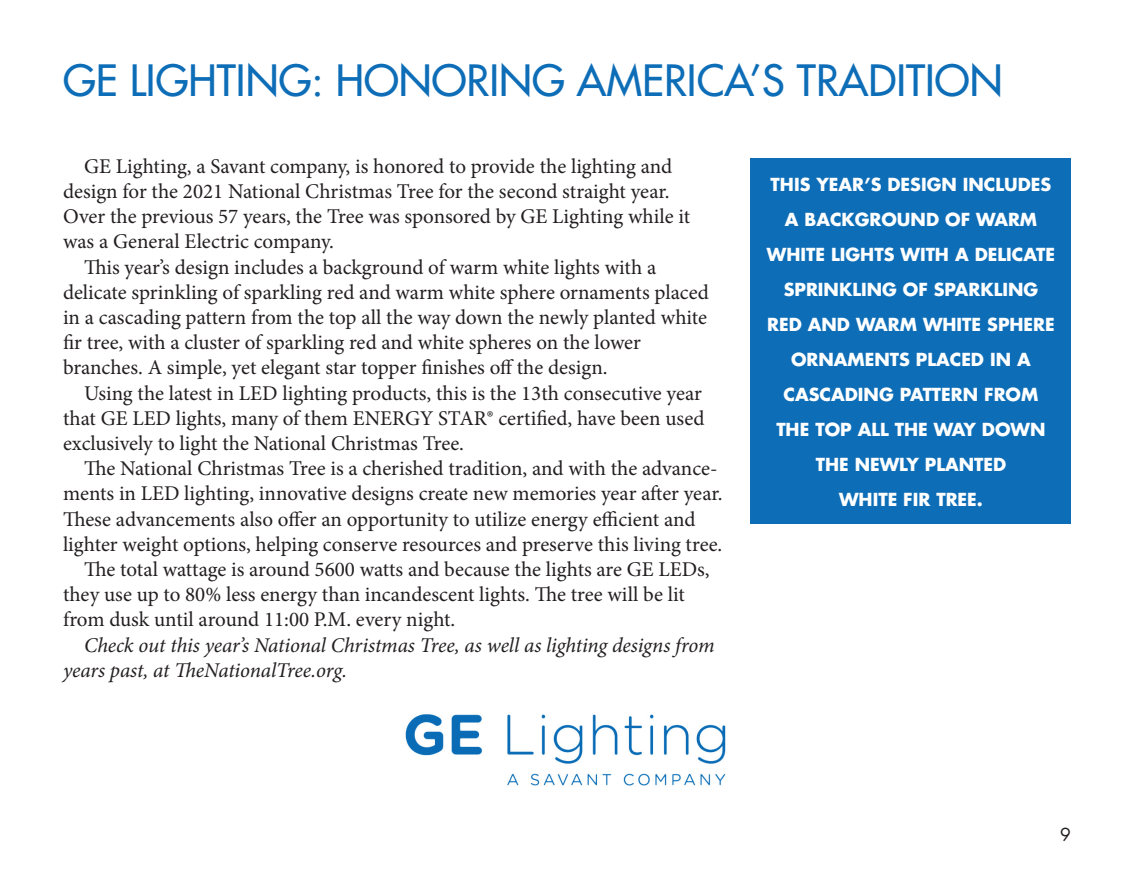
<style>
.page{position:relative;width:1134px;height:882px;background:#fff}
.page>*{position:absolute;margin:0;border:0;box-sizing:border-box;transform-origin:0 0}
.t1{font:42px "Futura";color:#0d6db7}
.t2{font:21px/25.2px "Minion Pro";color:#231f20}
.t3{font:italic 21px/25.2px "Minion Pro";letter-spacing:-.01em;color:#231f20}
.t4{font:700 17.5px/35px "Futura";color:#fff;text-align:center}
.t5{font:17.5px "Futura";color:#231f20}
</style>
<div class="page">
<div style="left:751px;top:158px;width:320px;height:366px;background:#0d6db7"></div>
<img style="left:405px;top:714px;width:321px;height:72px">
<p class="t1" style="left:63px;top:54px;width:941px">GE LIGHTING: HONORING AMERICA’S TRADITION</p>
<p class="t2" style="left:63px;top:154px;width:629px;text-indent:21px">GE Lighting, a Savant company, is honored to provide the lighting and design for the 2021 National Christmas Tree for the second straight year.<br>Over the previous 57 years, the Tree was sponsored by GE Lighting while it was a General Electric company.</p>
<p class="t2" style="left:63px;top:254px;width:647px;text-indent:21px">This year’s design includes a background of warm white lights with a delicate sprinkling of sparkling red and warm white sphere ornaments placed in a cascading pattern from the top all the way down the newly planted white fir tree, with a cluster of sparkling red and white spheres on the lower branches. A simple, yet elegant star topper finishes off the design.</p>
<p class="t2" style="left:63px;top:380px;width:643px;text-indent:21px">Using the latest in LED lighting products, this is the 13th consecutive year that GE LED lights, many of them ENERGY STAR® certified, have been used exclusively to light the National Christmas Tree.</p>
<p class="t2" style="left:63px;top:456px;width:661px;text-indent:21px">The National Christmas Tree is a cherished tradition, and with the advance&shy;ments in LED lighting, innovative designs create new memories year after year.<br>These advancements also offer an opportunity to utilize energy efficient and lighter weight options, helping conserve resources and preserve this living tree.</p>
<p class="t2" style="left:63px;top:557px;width:648px;text-indent:21px">The total wattage is around 5600 watts and because the lights are GE LEDs, they use up to 80% less energy than incandescent lights. The tree will be lit from dusk until around 11:00 P.M. every night.</p>
<p class="t3" style="left:63px;top:632px;width:653px;text-indent:21px">Check out this year’s National Christmas Tree, as well as lighting designs from years past, at TheNationalTree.org.</p>
<p class="t4" style="left:767px;top:166px;width:289px">THIS YEAR’S DESIGN INCLUDES<br>A BACKGROUND OF WARM<br>WHITE LIGHTS WITH A DELICATE<br>SPRINKLING OF SPARKLING<br>RED AND WARM WHITE SPHERE<br>ORNAMENTS PLACED IN A<br>CASCADING PATTERN FROM<br>THE TOP ALL THE WAY DOWN</p>
<p class="t4" style="left:816px;top:446px;width:192px">THE NEWLY PLANTED<br>WHITE FIR TREE.</p>
<p class="t5" style="left:1060px;top:824px;width:12px">9</p>
</div>
